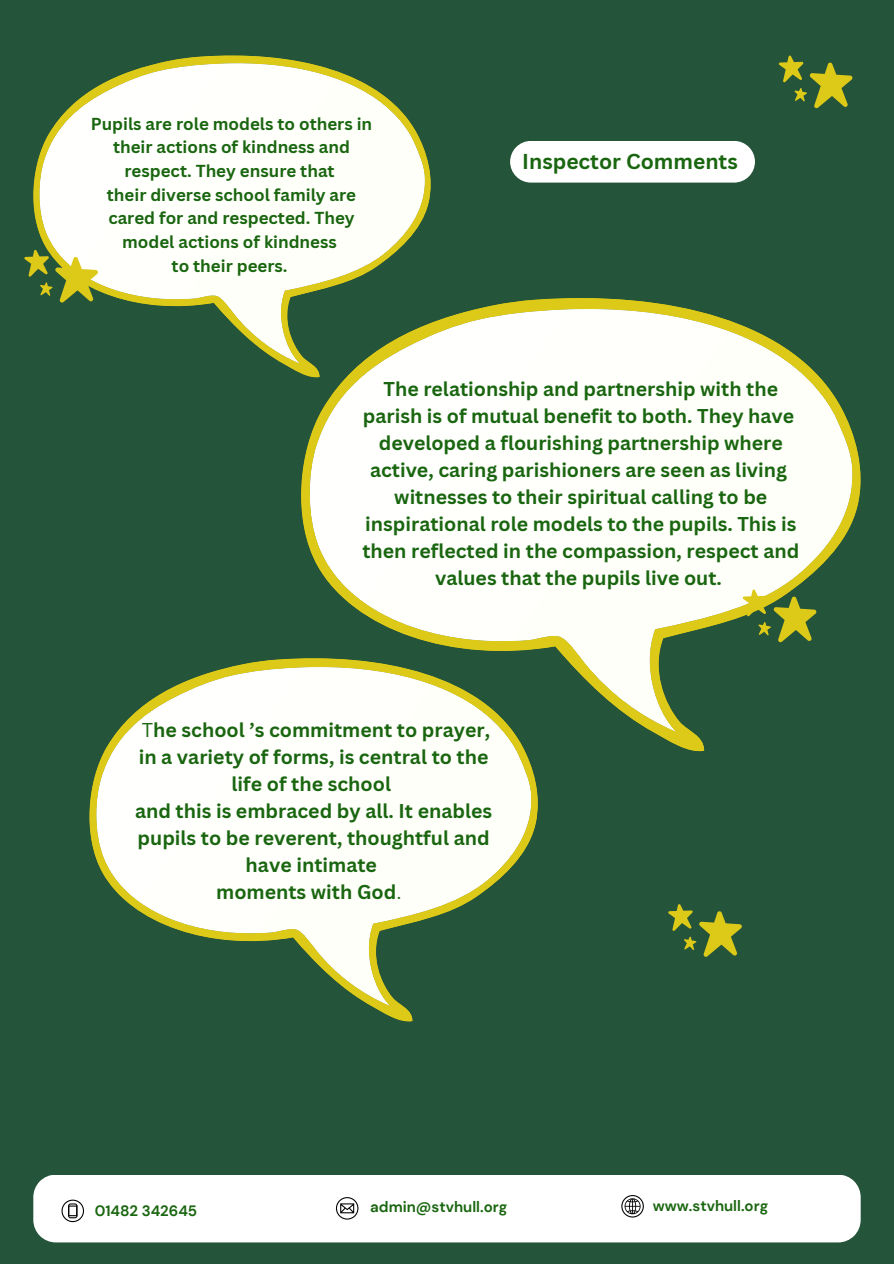
<style>
.page{position:relative;width:894px;height:1264px;background:#fff}
.page>*{position:absolute;margin:0;border:0;box-sizing:border-box;transform-origin:0 0}
.t1{font:700 21px "Canva Sans";color:#1a6610}
.t2{font:700 19.5px/27px "Canva Sans";color:#1a6610;text-align:center}
.t3{font:700 16.8px/23.7px "Canva Sans";color:#1a6610;text-align:center}
.t4{font:700 15px "DM Sans";color:#1a6610}
.s1{font-weight:400}
</style>
<div class="page">
<div style="left:0;top:0;width:893px;height:1263px;background:#245439"></div>
<div style="left:33px;top:1175px;width:827px;height:67px;background:#fff"></div>
<svg style="left:61px;top:1199px;width:23px;height:23px"></svg>
<svg style="left:336px;top:1197px;width:22px;height:22px"></svg>
<svg style="left:621px;top:1194px;width:22px;height:23px"></svg>
<svg style="left:33px;top:56px;width:397px;height:317px"></svg>
<svg style="left:37px;top:60px;width:389px;height:303px"></svg>
<svg style="left:213px;top:55px;width:37px;height:1px"></svg>
<svg style="left:40px;top:63px;width:384px;height:300px;fill:#fffffa"></svg>
<svg style="left:301px;top:298px;width:559px;height:453px"></svg>
<svg style="left:539px;top:298px;width:81px;height:1px"></svg>
<svg style="left:310px;top:309px;width:542px;height:422px;fill:#fffffa"></svg>
<svg style="left:89px;top:658px;width:448px;height:363px"></svg>
<svg style="left:94px;top:663px;width:439px;height:342px"></svg>
<svg style="left:280px;top:658px;width:65px;height:1px"></svg>
<svg style="left:96px;top:667px;width:435px;height:338px;fill:#fffff9"></svg>
<div style="left:510px;top:141px;width:244px;height:42px;background:#fff;border-radius:21px"></div>
<svg style="left:778px;top:56px;width:74px;height:53px"></svg>
<svg style="left:24px;top:250px;width:74px;height:53px"></svg>
<svg style="left:742px;top:589px;width:74px;height:54px"></svg>
<svg style="left:668px;top:904px;width:74px;height:53px"></svg>
<h1 class="t3" style="left:91px;top:111px;width:283px">Pupils are role models to others in their actions of kindness and respect. They ensure that<br>their diverse school family are cared for and respected. They model actions of kindness<br>to their peers.</h1>
<h1 class="t1" style="left:522px;top:147px;width:217px">Inspector Comments</h1>
<p class="t2" style="left:362px;top:374px;width:438px">The relationship and partnership with the parish is of mutual benefit to both. They have developed a flourishing partnership where active, caring parishioners are seen as living witnesses to their spiritual calling to be inspirational role models to the pupils. This is then reflected in the compassion, respect and values that the pupils live out.</p>
<p class="t2" style="left:135px;top:716px;width:358px"><span class="s1">T</span>he school ’s commitment to prayer, in a variety of forms, is central to the life of the school<br>and this is embraced by all. It enables pupils to be reverent, thoughtful and have intimate<br>moments with God<span class="s1">.</span></p>
<p class="t4" style="left:95px;top:1200px;width:104px">01482 342645</p>
<h3 class="t4" style="left:370px;top:1197px;width:138px">admin@stvhull.org</h3>
<p class="t4" style="left:652px;top:1195px;width:117px">www.stvhull.org</p>
</div>
